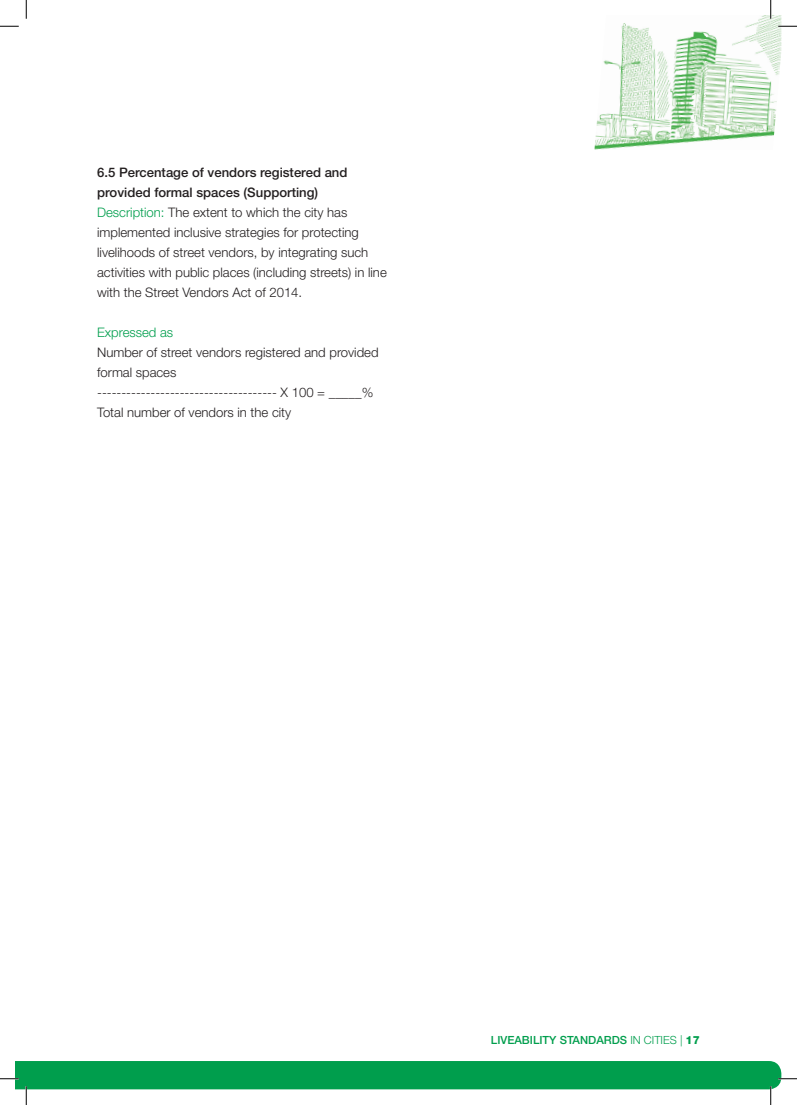
<style>
.page{position:relative;width:797px;height:1105px;background:#fff}
.page>*{position:absolute;margin:0;border:0;box-sizing:border-box;transform-origin:0 0}
.t1{font:300 13.12px/20px "Helvetica Neue LT Std";color:#231f20}
.t2{font:300 13.12px "Helvetica Neue LT Std";color:#009e4d}
.t3{font:500 11.25px "Helvetica Neue LT Std";color:#009e4d}
.s1{font-weight:500}
.s2{color:#009e4d}
.s3{font-weight:300}
.s4{font-weight:800}
</style>
<div class="page">
<img style="left:594px;top:16px;width:187px;height:134px">
<svg style="left:0;top:25px;width:19px;height:2px"></svg>
<svg style="left:778px;top:25px;width:19px;height:2px"></svg>
<svg style="left:25px;top:0;width:2px;height:19px"></svg>
<svg style="left:770px;top:0;width:1px;height:19px"></svg>
<svg style="left:0;top:1061px;width:797px;height:44px"></svg>
<p class="t1" style="left:97px;top:162px;width:291px"><span class="s1">6.5 Percentage of vendors registered and provided formal spaces (Supporting)<br></span><span class="s2">Description:</span> The extent to which the city has implemented inclusive strategies for protecting livelihoods of street vendors, by integrating such activities with public places (including streets) in line with the Street Vendors Act of 2014.</p>
<p class="t2" style="left:97px;top:325px;width:78px">Expressed as</p>
<p class="t1" style="left:97px;top:342px;width:283px">Number of street vendors registered and provided formal spaces<br>------------------------------------- X 100 = _____% Total number of vendors in the city</p>
<p class="t3" style="left:491px;top:1033px;width:210px">Liveability Standards <span class="s3">in Cities |</span> <span class="s4">17</span></p>
</div>
